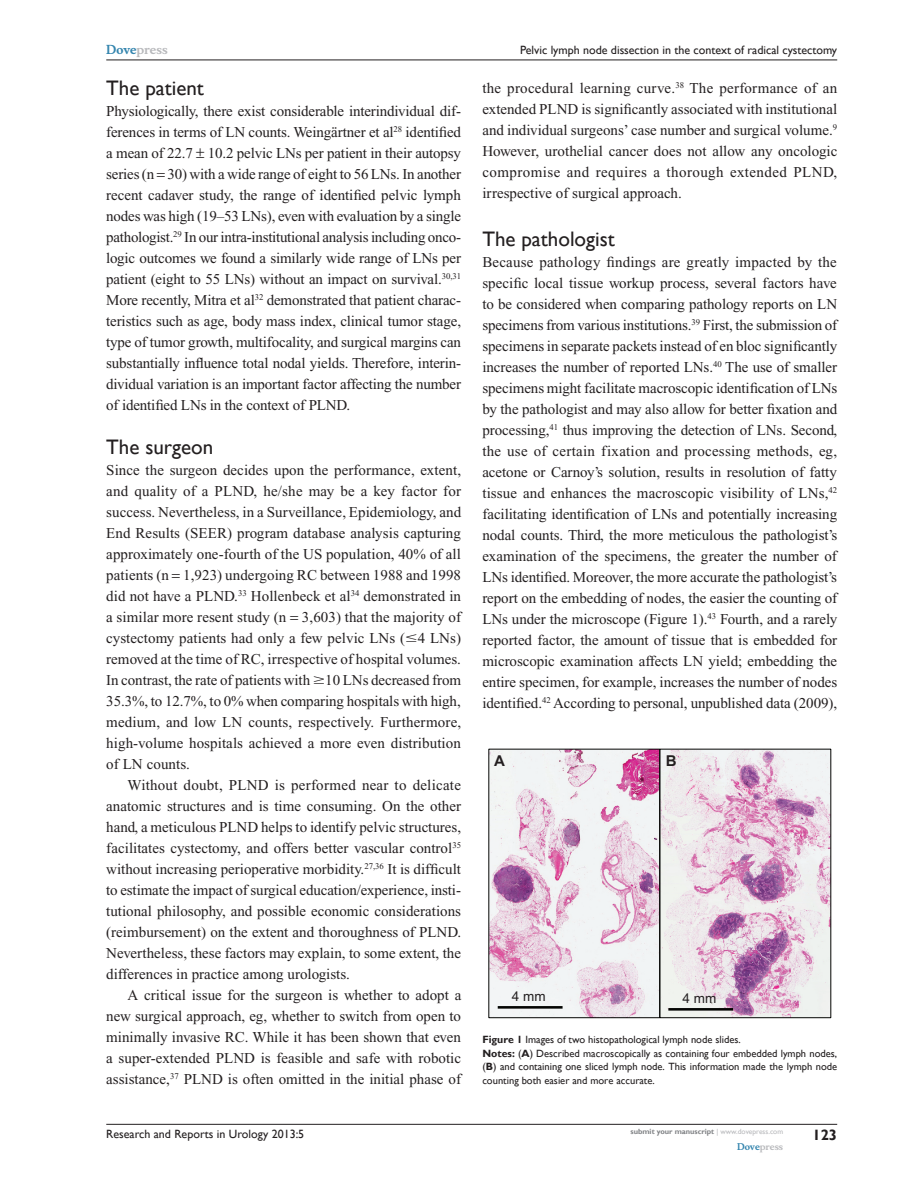
<style>
.page{position:relative;width:918px;height:1188px;background:#fff}
.page>*{position:absolute;margin:0;border:0;box-sizing:border-box;transform-origin:0 0}
.t1{font:21px "Gill Sans";color:#231f20}
.TxF{font:15px/21px "Times New Roman";letter-spacing:-.005em;color:#231f20;text-align:justify}
.Tx{font:15px/21px "Times New Roman";color:#231f20;text-align:justify}
.RunFolio-R{font:700 15px "Gill Sans";color:#231f20}
.t2{font:700 15px "Arial";color:#231f20}
.t3{font:13.5px "Arial";color:#231f20}
.RunH-R{font:12px "Gill Sans";color:#231f20}
.RunF-R{font:12px "Gill Sans";color:#231f20}
.RunH-Brand-R{font:700 12px "Musee";color:#b8b9bc}
.FC{font:10.5px/13.5px "Gill Sans";color:#231f20;text-align:justify}
.RunF-Brand-R{font:700 9px "Musee";color:#b8b9bc}
.RunF-SubmityourMS-R{font:700 7.5px "Gill Sans";color:#808285}
.s1{color:#3485ae}
.s2{font-family:"Mathematical Pi One"}
.s3{font-weight:700}
.s4{font-weight:400;color:#b8b9bc}
</style>
<div class="page">
<img style="left:490px;top:751px;width:339px;height:265px">
<hr style="left:668px;top:1008px;width:65px;height:3px;background:#040503">
<div style="left:488px;top:749px;width:172px;height:269px;border:1px solid #040503"></div>
<hr style="left:498px;top:1006px;width:65px;height:3px;background:#040503">
<hr style="left:106px;top:1124px;width:731px;height:1px;background:#231f20">
<hr style="left:106px;top:60px;width:731px;height:1px;background:#231f20">
<p class="RunH-Brand-R" style="left:106px;top:43px;width:63px"><span class="s1">Dove</span>press</p>
<p class="RunH-R" style="left:520px;top:43px;width:319px">Pelvic lymph node dissection in the context of radical cystectomy</p>
<h2 class="t1" style="left:106px;top:76px;width:99px">The patient</h2>
<p class="TxF" style="left:106px;top:101px;width:356px">Physiologically, there exist considerable interindividual dif&shy;ferences in terms of LN counts. Weingärtner et al<sup>28</sup> identified a mean of 22.7 10.2 pelvic LNs per patient in their autopsy series (n 30) with a wide range of eight to 56 LNs. In another recent cadaver study, the range of identified pelvic lymph nodes was high (19–53 LNs), even with evaluation by a single pathologist.<sup>29</sup> In our intra-institutional analysis including onco&shy;logic outcomes we found a similarly wide range of LNs per patient (eight to 55 LNs) without an impact on survival.<sup>30,31<br></sup>More recently, Mitra et al<sup>32</sup> demonstrated that patient charac&shy;teristics such as age, body mass index, clinical tumor stage, type of tumor growth, multifocality, and surgical margins can substantially influence total nodal yields. Therefore, interin&shy;dividual variation is an important factor affecting the number of identified LNs in the context of PLND.</p>
<h2 class="t1" style="left:106px;top:435px;width:109px">The surgeon</h2>
<p class="TxF" style="left:106px;top:459px;width:357px">Since the surgeon decides upon the performance, extent, and quality of a PLND, he/she may be a key factor for success. Nevertheless, in a Surveillance, Epidemiology, and End Results (SEER) program database analysis capturing approximately one-fourth of the US population, 40% of all patients (n 1,923) undergoing RC between 1988 and 1998 did not have a PLND.<sup>33</sup> Hollenbeck et al<sup>34</sup> demonstrated in a similar more resent study (n 3,603) that the majority of cystectomy patients had only a few pelvic LNs (<span class="s2">#</span>4 LNs) removed at the time of RC, irrespective of hospital volumes.<br>In contrast, the rate of patients with <span class="s2">$</span>10 LNs decreased from 35.3%, to 12.7%, to 0% when comparing hospitals with high, medium, and low LN counts, respectively. Furthermore, high-volume hospitals achieved a more even distribution of LN counts.</p>
<p class="Tx" style="left:106px;top:774px;width:356px;text-indent:21px">Without doubt, PLND is performed near to delicate anatomic structures and is time consuming. On the other hand, a meticulous PLND helps to identify pelvic structures, facilitates cystectomy, and offers better vascular control<sup>35 </sup>without increasing perioperative morbidity.<sup>27,36</sup> It is difficult to estimate the impact of surgical education/experience, insti&shy;tutional philosophy, and possible economic considerations (reimbursement) on the extent and thoroughness of PLND.<br>Nevertheless, these factors may explain, to some extent, the differences in practice among urologists.</p>
<p class="Tx" style="left:106px;top:984px;width:357px;text-indent:21px">A critical issue for the surgeon is whether to adopt a new surgical approach, eg, whether to switch from open to minimally invasive RC. While it has been shown that even a super-extended PLND is feasible and safe with robotic assistance,<sup>37</sup> PLND is often omitted in the initial phase of</p>
<p class="Tx" style="left:482px;top:77px;width:357px">the procedural learning curve.<sup>38</sup> The performance of an extended PLND is significantly associated with institutional and individual surgeons’ case number and surgical volume.<sup>9<br></sup>However, urothelial cancer does not allow any oncologic compromise and requires a thorough extended PLND, irrespective of surgical approach.</p>
<h2 class="t1" style="left:482px;top:226px;width:134px">The pathologist</h2>
<p class="TxF" style="left:482px;top:251px;width:357px">Because pathology findings are greatly impacted by the specific local tissue workup process, several factors have to be considered when comparing pathology reports on LN specimens from various institutions.<sup>39</sup> First, the submission of specimens in separate packets instead of en bloc significantly increases the number of reported LNs.<sup>40</sup> The use of smaller specimens might facilitate macroscopic identification of LNs by the pathologist and may also allow for better fixation and processing,<sup>41</sup> thus improving the detection of LNs. Second, the use of certain fixation and processing methods, eg, acetone or Carnoy’s solution, results in resolution of fatty tissue and enhances the macroscopic visibility of LNs,<sup>42 </sup>facilitating identification of LNs and potentially increasing nodal counts. Third, the more meticulous the pathologist’s examination of the specimens, the greater the number of LNs identified. Moreover, the more accurate the pathologist’s report on the embedding of nodes, the easier the counting of LNs under the microscope (Figure 1).<sup>43</sup> Fourth, and a rarely reported factor, the amount of tissue that is embedded for microscopic examination affects LN yield; embedding the entire specimen, for example, increases the number of nodes identified.<sup>42</sup> According to personal, unpublished data (2009),</p>
<p class="t2" style="left:494px;top:752px;width:12px">A</p>
<p class="t2" style="left:666px;top:752px;width:12px">B</p>
<p class="t3" style="left:512px;top:988px;width:35px">4 mm</p>
<p class="FC" style="left:482px;top:1033px;width:260px"><span class="s3">Figure 1</span> Images of two histopathological lymph node slides.</p>
<p class="FC" style="left:482px;top:1047px;width:356px"><span class="s3">Notes:</span> (<span class="s3">A</span>) Described macroscopically as containing four embedded lymph nodes, (<span class="s3">B</span>) and containing one sliced lymph node. This information made the lymph node counting both easier and more accurate.</p>
<p class="t3" style="left:683px;top:990px;width:35px">4 mm</p>
<p class="RunF-R" style="left:106px;top:1127px;width:200px">Research and Reports in Urology 2013:5</p>
<p class="RunF-SubmityourMS-R" style="left:631px;top:1127px;width:154px">submit your manuscript <span class="s4">| www.dovepress.com</span></p>
<p class="RunF-Brand-R" style="left:737px;top:1141px;width:48px"><span class="s1">Dove</span>press</p>
<p class="RunFolio-R" style="left:812px;top:1126px;width:26px">123</p>
</div>
